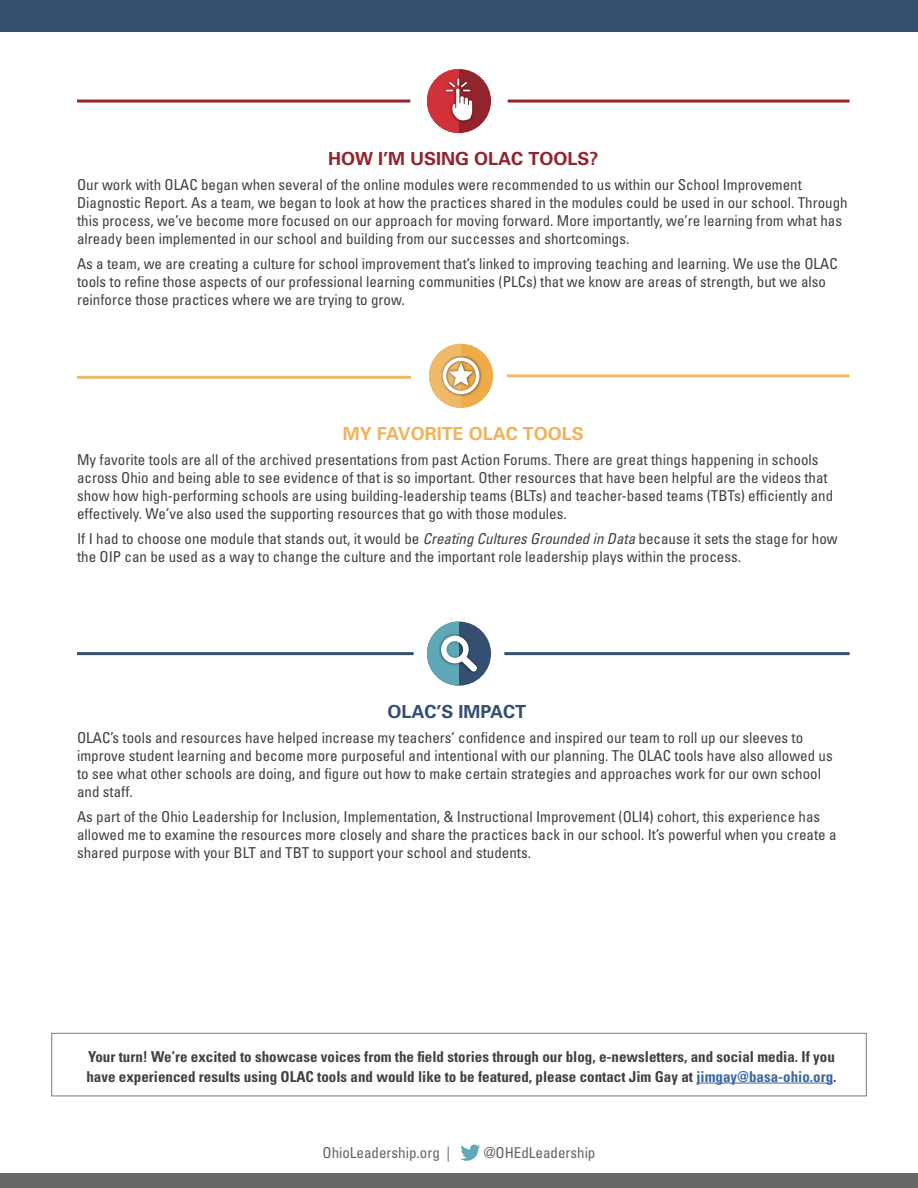
<style>
.page{position:relative;width:918px;height:1188px;background:#fff}
.page>*{position:absolute;margin:0;border:0;box-sizing:border-box;transform-origin:0 0}
.t1{font:700 18px "Univers";color:#92242d}
.t2{font:700 18px "Univers";color:#f0b35d}
.t3{font:700 18px "Univers";color:#354f71}
.t4{font:condensed 15px/18px "Univers";color:#414042}
.t5{font:700 condensed 15px/19.5px "Univers";color:#414042}
.t6{font:condensed 15px "Univers";color:#636466}
.s1{font-style:italic}
.s2{color:#3a68a5}
</style>
<div class="page">
<div style="left:0;top:1174px;width:918px;height:14px;background:#666767"></div>
<div style="left:0;top:0;width:918px;height:31px;background:#354f71"></div>
<div style="left:427px;top:69px;width:64px;height:64px;background:#92242d;border-radius:50%"></div>
<div style="left:444px;top:77px;width:30px;height:46px;background:#000;opacity:.5"></div>
<svg style="left:427px;top:69px;width:45px;height:64px"></svg>
<hr style="left:77px;top:100px;width:333px;height:3px;background:#92242d">
<hr style="left:508px;top:100px;width:342px;height:3px;background:#92242d">
<div style="left:429px;top:344px;width:64px;height:64px;background:#eeab4b;border-radius:50%"></div>
<div style="left:441px;top:356px;width:41px;height:40px;background:#000;opacity:.5"></div>
<svg style="left:429px;top:344px;width:50px;height:64px"></svg>
<hr style="left:77px;top:376px;width:334px;height:3px;background:#efb96a">
<hr style="left:507px;top:374px;width:343px;height:3px;background:#efb96a">
<div style="left:427px;top:622px;width:64px;height:64px;background:#354f71;border-radius:50%"></div>
<div style="left:439px;top:634px;width:40px;height:40px;background:#000;opacity:.5"></div>
<svg style="left:427px;top:622px;width:50px;height:64px"></svg>
<hr style="left:77px;top:652px;width:337px;height:3px;background:#354f71">
<hr style="left:504px;top:652px;width:346px;height:3px;background:#354f71">
<svg style="left:460px;top:1145px;width:20px;height:16px"></svg>
<div style="left:52px;top:1033px;width:814px;height:63px;border:1px solid #797a7c"></div>
<hr style="left:696px;top:1083px;width:137px;height:1px;background:#3a68a5">
<p class="t1" style="left:328px;top:148px;width:272px">HOW I’M USING OLAC TOOLS?</p>
<p class="t4" style="left:77px;top:176px;width:772px">Our work with OLAC began when several of the online modules were recommended to us within our School Improvement Diagnostic Report. As a team, we began to look at how the practices shared in the modules could be used in our school. Through this process, we’ve become more focused on our approach for moving forward. More importantly, we’re learning from what has already been implemented in our school and building from our successes and shortcomings.</p>
<p class="t4" style="left:77px;top:254px;width:762px">As a team, we are creating a culture for school improvement that’s linked to improving teaching and learning. We use the OLAC tools to refine those aspects of our professional learning communities (PLCs) that we know are areas of strength, but we also reinforce those practices where we are trying to grow.</p>
<p class="t2" style="left:343px;top:423px;width:243px">MY FAVORITE OLAC TOOLS</p>
<p class="t4" style="left:77px;top:450px;width:758px">My favorite tools are all of the archived presentations from past Action Forums. There are great things happening in schools across Ohio and being able to see evidence of that is so important. Other resources that have been helpful are the videos that show how high-performing schools are using building-leadership teams (BLTs) and teacher-based teams (TBTs) efficiently and effectively. We’ve also used the supporting resources that go with those modules.</p>
<p class="t4" style="left:77px;top:529px;width:762px">If I had to choose one module that stands out, it would be <span class="s1">Creating Cultures Grounded in Data</span> because it sets the stage for how the OIP can be used as a way to change the culture and the important role leadership plays within the process.</p>
<p class="t3" style="left:387px;top:701px;width:140px">OLAC’S IMPACT</p>
<p class="t4" style="left:77px;top:728px;width:757px">OLAC’s tools and resources have helped increase my teachers’ confidence and inspired our team to roll up our sleeves to improve student learning and become more purposeful and intentional with our planning. The OLAC tools have also allowed us to see what other schools are doing, and figure out how to make certain strategies and approaches work for our own school and staff.</p>
<p class="t4" style="left:77px;top:807px;width:761px">As part of the Ohio Leadership for Inclusion, Implementation, &amp; Instructional Improvement (OLI4) cohort, this experience has allowed me to examine the resources more closely and share the practices back in our school. It’s powerful when you create a shared purpose with your BLT and TBT to support your school and students.</p>
<p class="t5" style="left:86px;top:1047px;width:752px">Your turn! We’re excited to showcase voices from the field stories through our blog, e-newsletters, and social media. If you have experienced results using OLAC tools and would like to be featured, please contact Jim Gay at <span class="s2">jimgay@basa-ohio.org</span>.</p>
<p class="t6" style="left:323px;top:1143px;width:129px">OhioLeadership.org |</p>
<p class="t6" style="left:484px;top:1143px;width:113px">@OHEdLeadership</p>
</div>
